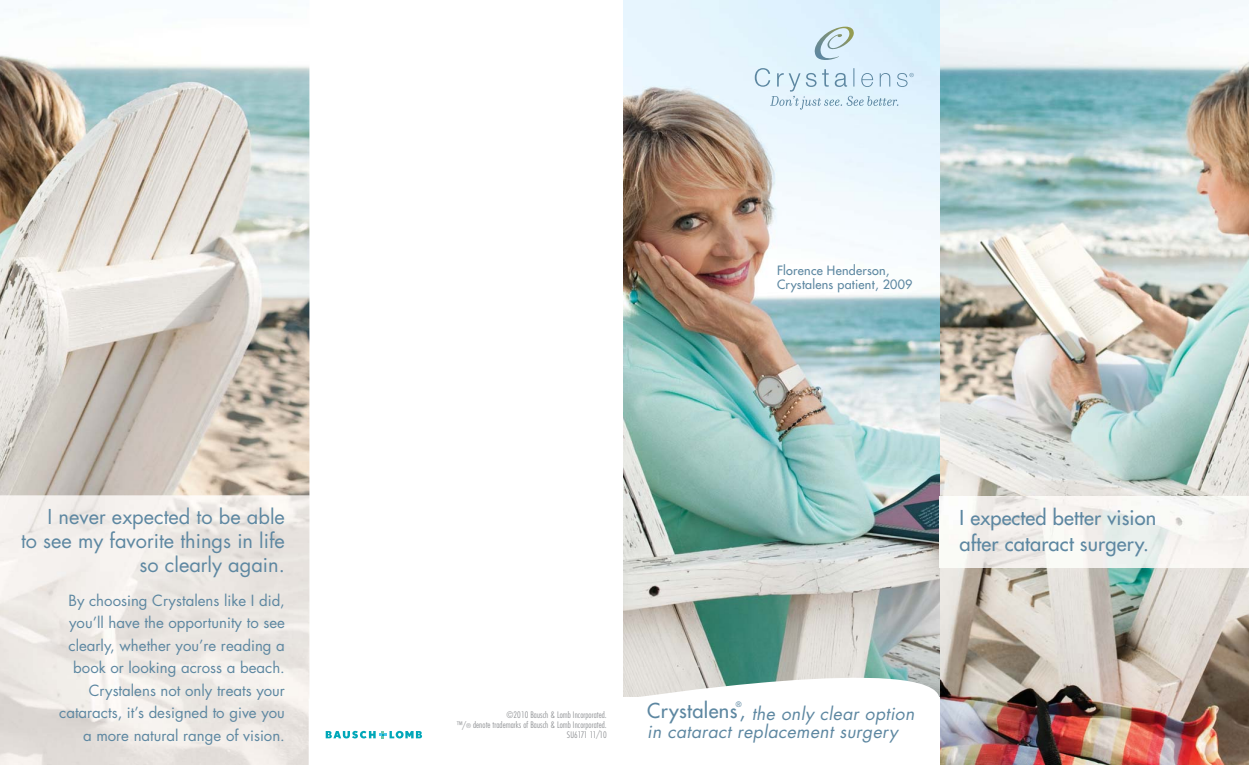
<style>
.page{position:relative;width:1249px;height:765px;background:#fff}
.page>*{position:absolute;margin:0;border:0;box-sizing:border-box;transform-origin:0 0}
.t1{font:20px/23.8px "Futura";color:#5d87a1;text-align:right}
.t2{font:20px/26px "Futura";letter-spacing:.01em;color:#5d87a1}
.t3{font:italic 17.5px/18.8px "Futura";letter-spacing:.02em;color:#5d87a1}
.t4{font:15px/22.5px "Futura";color:#5d87a1;text-align:right}
.t5{font:12.5px/13.8px "Futura";letter-spacing:.02em;color:#5d87a1}
.t6{font:300 condensed 8.75px/10px "Futura";letter-spacing:.01em;color:#939598;text-align:right}
.t7{font:7.25px "Futura";color:#5d87a1}
.s1{font-size:6.25px}
.s2{font-style:normal;font-size:20px}
</style>
<div class="page">
<img style="left:940px;top:0;width:309px;height:765px">
<img style="left:0;top:55px;width:309px;height:710px">
<img style="left:940px;top:497px;width:309px;height:70px">
<img style="left:309px;top:0;width:631px;height:739px">
<h1 class="t1" style="left:21px;top:507px;width:265px">I never expected to be able<br>to see my favorite things in life so clearly again.</h1>
<p class="t4" style="left:59px;top:590px;width:227px">By choosing Crystalens like I did, you’ll have the opportunity to see clearly, whether you’re reading a book or looking across a beach.<br>Crystalens not only treats your cataracts, it’s designed to give you a more natural range of vision.</p>
<p class="t5" style="left:777px;top:264px;width:137px">Florence Henderson,<br>Crystalens patient, 2009</p>
<h1 class="t2" style="left:959px;top:506px;width:198px">I expected better vision after cataract surgery.</h1>
<p class="t6" style="left:457px;top:711px;width:152px">©2010 Bausch &amp; Lomb Incorporated.<br>™/<span class="s1">®</span> denote trademarks of Bausch &amp; Lomb Incorporated.<br>SU6171 11/10</p>
<h1 class="t2" style="left:647px;top:699px;width:92px">Crystalens</h1>
<p class="t7" style="left:736px;top:700px;width:7px">®</p>
<p class="t3" style="left:647px;top:705px;width:269px;text-indent:92px"><span class="s2">,</span> the only clear option in cataract replacement surgery</p>
</div>
